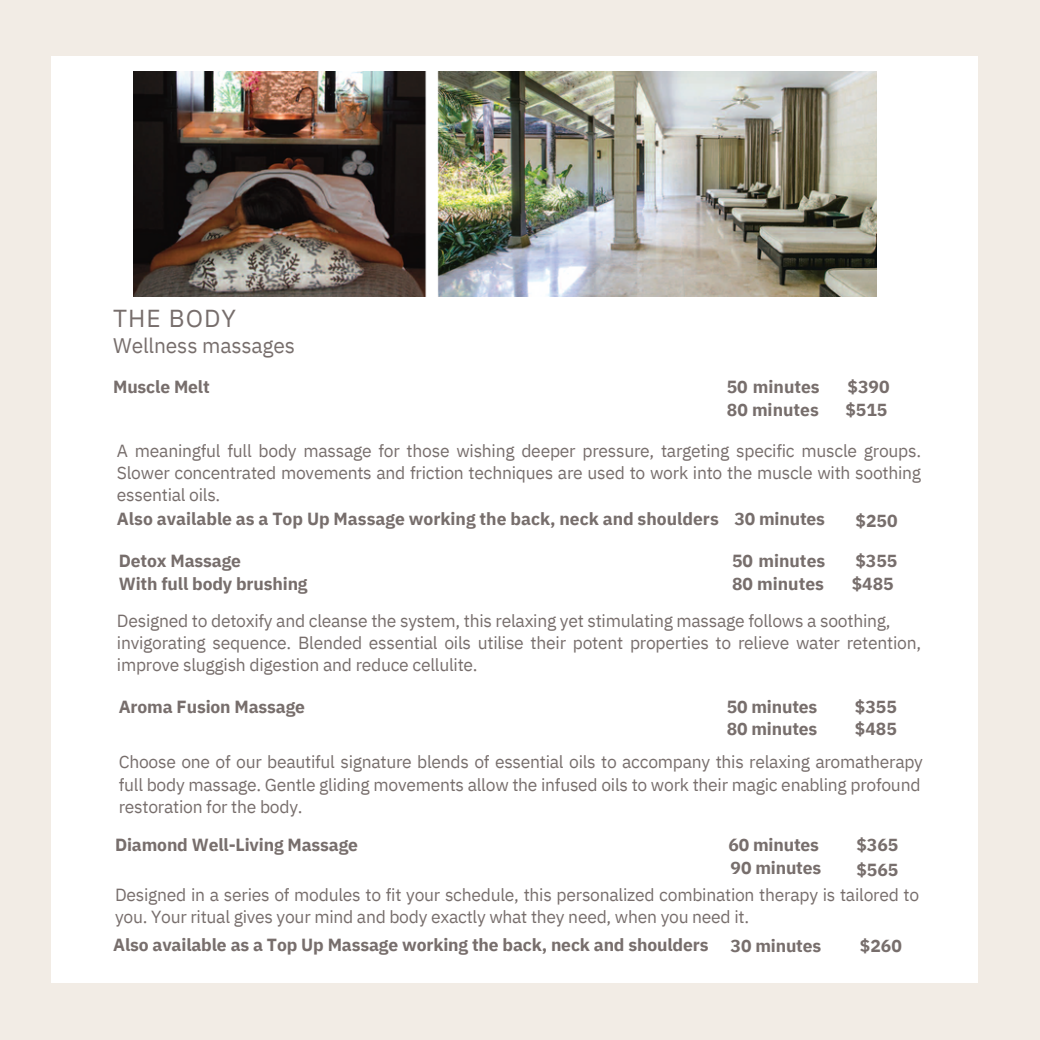
<style>
.page{position:relative;width:1040px;height:1040px;background:#fff}
.page>*{position:absolute;margin:0;border:0;box-sizing:border-box;transform-origin:0 0}
.t1{font:24.5px "IBM Plex Sans";letter-spacing:.04em;color:#776e6c}
.t2{font:21px "IBM Plex Sans";letter-spacing:-.01em;color:#776e6c}
.t3{font:17.5px/22.4px "IBM Plex Sans";letter-spacing:-.015em;color:#776e6c}
.t4{font:700 17.5px "IBM Plex Sans";letter-spacing:-.01em;color:#776e6c}
</style>
<div class="page">
<div style="left:0;top:0;width:1039px;height:1039px;background:#f2ece5"></div>
<div style="left:51px;top:57px;width:926px;height:925px;background:#fff"></div>
<img style="left:133px;top:71px;width:743px;height:226px">
<p class="t1" style="left:113px;top:302px;width:124px">THE BODY</p>
<p class="t2" style="left:113px;top:331px;width:183px">Wellness massages</p>
<p class="t4" style="left:113px;top:375px;width:98px">Muscle Melt</p>
<p class="t4" style="left:726px;top:375px;width:95px">50 minutes</p>
<p class="t4" style="left:847px;top:375px;width:44px">$390</p>
<p class="t4" style="left:727px;top:398px;width:93px">80 minutes</p>
<p class="t4" style="left:845px;top:398px;width:44px">$515</p>
<p class="t3" style="left:117px;top:439px;width:805px;text-align:justify">A meaningful full body massage for those wishing deeper pressure, targeting specific muscle groups.<br>Slower concentrated movements and friction techniques are used to work into the muscle with soothing essential oils.</p>
<p class="t4" style="left:117px;top:506px;width:603px">Also available as a Top Up Massage working the back, neck and shoulders</p>
<p class="t4" style="left:855px;top:508px;width:44px">$250</p>
<p class="t4" style="left:119px;top:549px;width:124px">Detox Massage</p>
<p class="t4" style="left:732px;top:549px;width:95px">50 minutes</p>
<p class="t4" style="left:855px;top:549px;width:44px">$355</p>
<p class="t4" style="left:119px;top:572px;width:190px">With full body brushing</p>
<p class="t4" style="left:732px;top:572px;width:93px">80 minutes</p>
<p class="t4" style="left:851px;top:572px;width:44px">$485</p>
<p class="t3" style="left:117px;top:608px;width:775px">Designed to detoxify and cleanse the system, this relaxing yet stimulating massage follows a soothing,</p>
<p class="t3" style="left:117px;top:631px;width:805px">invigorating sequence. Blended essential oils utilise their potent properties to relieve water retention, improve sluggish digestion and reduce cellulite.</p>
<p class="t4" style="left:119px;top:694px;width:188px">Aroma Fusion Massage</p>
<p class="t4" style="left:726px;top:694px;width:92px">50 minutes</p>
<p class="t4" style="left:854px;top:694px;width:44px">$355</p>
<p class="t4" style="left:726px;top:717px;width:92px">80 minutes</p>
<p class="t4" style="left:854px;top:717px;width:44px">$485</p>
<p class="t3" style="left:119px;top:750px;width:805px">Choose one of our beautiful signature blends of essential oils to accompany this relaxing aromatherapy full body massage. Gentle gliding movements allow the infused oils to work their magic enabling profound</p>
<p class="t3" style="left:119px;top:795px;width:185px">restoration for the body.</p>
<p class="t4" style="left:115px;top:833px;width:244px">Diamond Well-Living Massage</p>
<p class="t4" style="left:728px;top:833px;width:92px">60 minutes</p>
<p class="t4" style="left:856px;top:833px;width:44px">$365</p>
<p class="t4" style="left:730px;top:855px;width:92px">90 minutes</p>
<p class="t4" style="left:856px;top:858px;width:44px">$565</p>
<p class="t3" style="left:115px;top:883px;width:805px">Designed in a series of modules to fit your schedule, this personalized combination therapy is tailored to you. Your ritual gives your mind and body exactly what they need, when you need it.</p>
<p class="t4" style="left:113px;top:932px;width:597px">Also available as a Top Up Massage working the back, neck and shoulders</p>
<p class="t4" style="left:859px;top:934px;width:44px">$260</p>
<p class="t4" style="left:734px;top:506px;width:92px">30 minutes</p>
<p class="t4" style="left:730px;top:934px;width:92px">30 minutes</p>
</div>
